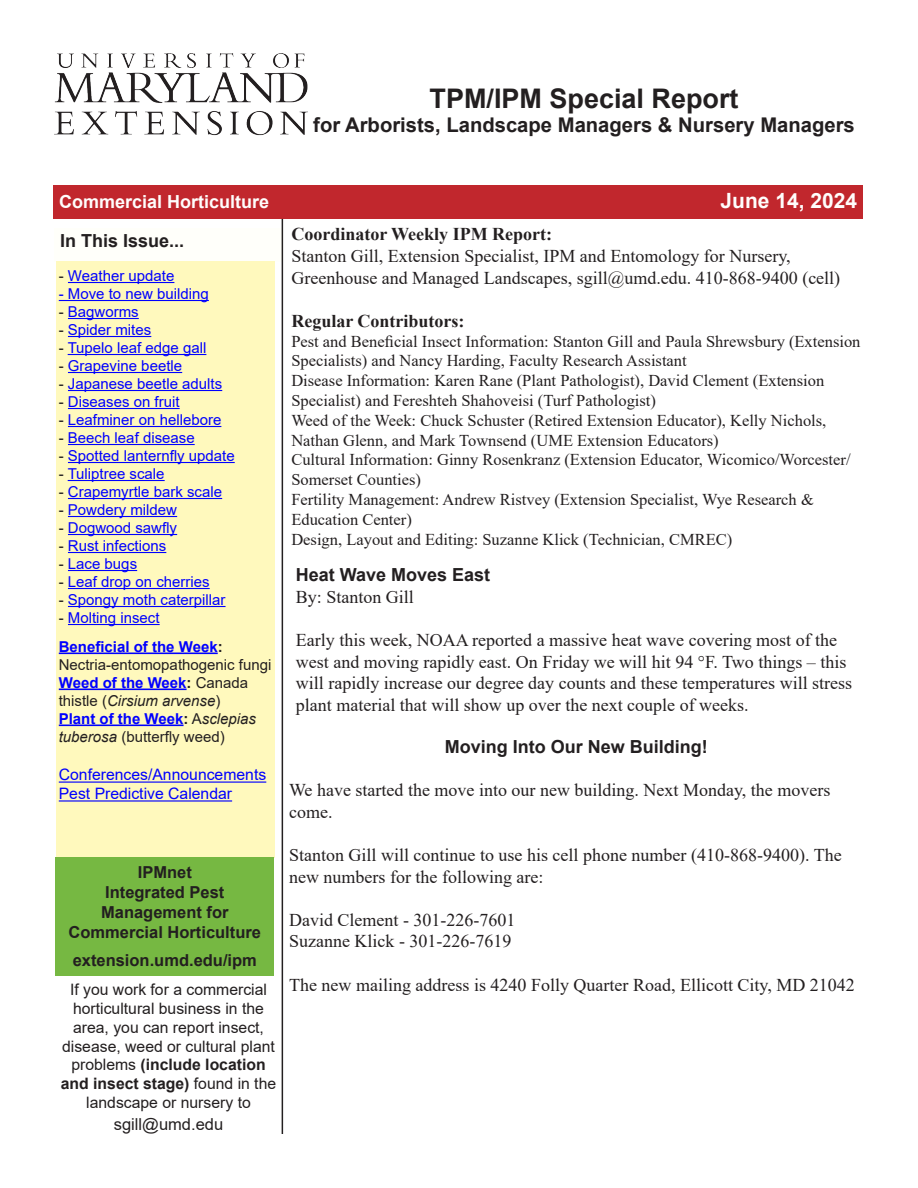
<style>
.page{position:relative;width:918px;height:1188px;background:#fff}
.page>*{position:absolute;margin:0;border:0;box-sizing:border-box;transform-origin:0 0}
.t1{font:700 27px "Arial";color:#231f20}
.t2{font:700 21px "Arial";color:#fffdfc}
.t3{font:700 20.25px "Arial";color:#231f20}
.t4{font:18px/21.6px "Times New Roman";color:#231f20}
.t5{font:700 18px "Arial";color:#231f20}
.t6{font:700 18px "Times New Roman";color:#231f20}
.t7{font:700 18px "Arial";color:#fffdfc}
.t8{font:16.5px/19.8px "Times New Roman";color:#231f20}
.t9{font:700 16.5px/19.8px "Arial";color:#231f20}
.t10{font:16.5px "Arial";color:#231f20}
.t11{font:15.75px/18.9px "Arial";color:#231f20;text-align:center}
.t12{font:15.75px/18.9px "Arial";color:#00f}
.t13{font:15px "Arial";color:#00f}
.t14{font:15px/18px "Arial";color:#231f20}
.s1{color:#231f20}
.s2{font-weight:700;color:#00f}
.s3{font-weight:700}
.s4{font-style:italic}
</style>
<div class="page">
<div style="left:53px;top:185px;width:810px;height:34px;background:#c1272d"></div>
<div style="left:54px;top:228px;width:228px;height:34px;background:#fffffa"></div>
<hr style="left:282px;top:219px;width:1px;height:915px;background:#231f20">
<img style="left:54px;top:54px;width:254px;height:82px">
<div style="left:56px;top:261px;width:218px;height:596px;background:#fff9bd"></div>
<hr style="left:68px;top:282px;width:106px;height:1px;background:#00f">
<hr style="left:59px;top:300px;width:150px;height:1px;background:#00f">
<hr style="left:68px;top:318px;width:71px;height:1px;background:#00f">
<hr style="left:68px;top:336px;width:83px;height:1px;background:#00f">
<hr style="left:68px;top:354px;width:138px;height:1px;background:#00f">
<hr style="left:68px;top:372px;width:114px;height:1px;background:#00f">
<hr style="left:68px;top:390px;width:154px;height:1px;background:#00f">
<hr style="left:68px;top:408px;width:112px;height:1px;background:#00f">
<hr style="left:68px;top:426px;width:153px;height:1px;background:#00f">
<hr style="left:68px;top:444px;width:127px;height:1px;background:#00f">
<hr style="left:68px;top:462px;width:167px;height:1px;background:#00f">
<hr style="left:68px;top:480px;width:97px;height:1px;background:#00f">
<hr style="left:68px;top:498px;width:154px;height:1px;background:#00f">
<hr style="left:68px;top:516px;width:109px;height:1px;background:#00f">
<hr style="left:68px;top:534px;width:109px;height:1px;background:#00f">
<hr style="left:68px;top:552px;width:98px;height:1px;background:#00f">
<hr style="left:68px;top:570px;width:69px;height:1px;background:#00f">
<hr style="left:68px;top:588px;width:142px;height:1px;background:#00f">
<hr style="left:68px;top:606px;width:158px;height:1px;background:#00f">
<hr style="left:68px;top:624px;width:92px;height:1px;background:#00f">
<hr style="left:59px;top:653px;width:159px;height:1px;background:#00f">
<hr style="left:59px;top:689px;width:128px;height:1px;background:#00f">
<hr style="left:59px;top:725px;width:125px;height:1px;background:#00f">
<hr style="left:59px;top:782px;width:207px;height:1px;background:#00f">
<hr style="left:59px;top:800px;width:173px;height:2px;background:#00f">
<div style="left:56px;top:857px;width:218px;height:119px;background:#76b842"></div>
<h1 class="t1" style="left:430px;top:79px;width:311px">TPM/IPM Special Report</h1>
<p class="t3" style="left:313px;top:111px;width:543px">for Arborists, Landscape Managers &amp; Nursery Managers</p>
<p class="t7" style="left:59px;top:189px;width:212px">Commercial Horticulture</p>
<p class="t2" style="left:721px;top:186px;width:138px">June 14, 2024</p>
<p class="t6" style="left:291px;top:221px;width:262px">Coordinator Weekly IPM Report:</p>
<p class="t4" style="left:291px;top:245px;width:550px">Stanton Gill, Extension Specialist, IPM and Entomology for Nursery,<br>Greenhouse and Managed Landscapes, sgill@umd.edu. 410-868-9400 (cell)</p>
<p class="t6" style="left:291px;top:308px;width:175px">Regular Contributors:</p>
<p class="t8" style="left:291px;top:331px;width:571px">Pest and Beneficial Insect Information: Stanton Gill and Paula Shrewsbury (Extension Specialists) and Nancy Harding, Faculty Research Assistant<br>Disease Information: Karen Rane (Plant Pathologist), David Clement (Extension Specialist) and Fereshteh Shahoveisi (Turf Pathologist)<br>Weed of the Week: Chuck Schuster (Retired Extension Educator), Kelly Nichols, Nathan Glenn, and Mark Townsend (UME Extension Educators)<br>Cultural Information: Ginny Rosenkranz (Extension Educator, Wicomico/Worcester/ Somerset Counties)<br>Fertility Management: Andrew Ristvey (Extension Specialist, Wye Research &amp; Education Center)<br>Design, Layout and Editing: Suzanne Klick (Technician, CMREC)</p>
<p class="t5" style="left:60px;top:228px;width:126px">In This Issue...</p>
<p class="t13" style="left:59px;top:265px;width:117px"><span class="s1">-</span> Weather update</p>
<p class="t13" style="left:59px;top:283px;width:152px">- Move to new building</p>
<p class="t13" style="left:59px;top:301px;width:82px"><span class="s1">-</span> Bagworms</p>
<p class="t13" style="left:59px;top:319px;width:94px"><span class="s1">-</span> Spider mites</p>
<p class="t13" style="left:59px;top:337px;width:149px"><span class="s1">-</span> Tupelo leaf edge gall</p>
<p class="t13" style="left:59px;top:355px;width:125px"><span class="s1">-</span> Grapevine beetle</p>
<p class="t13" style="left:59px;top:373px;width:165px"><span class="s1">-</span> Japanese beetle adults</p>
<p class="t13" style="left:59px;top:391px;width:122px"><span class="s1">-</span> Diseases on fruit</p>
<p class="t13" style="left:59px;top:409px;width:164px"><span class="s1">-</span> Leafminer on hellebore</p>
<p class="t13" style="left:59px;top:427px;width:137px"><span class="s1">-</span> Beech leaf disease</p>
<p class="t13" style="left:59px;top:445px;width:177px"><span class="s1">-</span> Spotted lanternfly update</p>
<p class="t13" style="left:59px;top:463px;width:107px"><span class="s1">-</span> Tuliptree scale</p>
<p class="t13" style="left:59px;top:481px;width:165px"><span class="s1">-</span> Crapemyrtle bark scale</p>
<p class="t13" style="left:59px;top:499px;width:120px"><span class="s1">-</span> Powdery mildew</p>
<p class="t13" style="left:59px;top:517px;width:120px"><span class="s1">-</span> Dogwood sawfly</p>
<p class="t13" style="left:59px;top:535px;width:109px"><span class="s1">-</span> Rust infections</p>
<p class="t13" style="left:59px;top:553px;width:80px"><span class="s1">-</span> Lace bugs</p>
<p class="t13" style="left:59px;top:571px;width:152px"><span class="s1">-</span> Leaf drop on cherries</p>
<p class="t13" style="left:59px;top:589px;width:168px"><span class="s1">-</span> Spongy moth caterpillar</p>
<p class="t13" style="left:59px;top:607px;width:102px"><span class="s1">-</span> Molting insect</p>
<p class="t14" style="left:59px;top:637px;width:214px"><span class="s2">Beneficial of the Week</span><span class="s3">:<br></span>Nectria-entomopathogenic fungi</p>
<p class="t14" style="left:59px;top:673px;width:191px"><span class="s2">Weed of the Week</span><span class="s3">:</span> Canada thistle (<span class="s4">Cirsium arvense</span>)</p>
<p class="t14" style="left:59px;top:709px;width:199px"><span class="s2">Plant of the Week</span><span class="s3">:</span> A<span class="s4">sclepias tuberosa</span> (butterfly weed)</p>
<p class="t12" style="left:59px;top:765px;width:209px">Conferences/Announcements<br>Pest Predictive Calendar</p>
<p class="t5" style="left:296px;top:562px;width:196px">Heat Wave Moves East</p>
<p class="t4" style="left:296px;top:585px;width:120px">By: Stanton Gill</p>
<p class="t4" style="left:296px;top:629px;width:558px">Early this week, NOAA reported a massive heat wave covering most of the west and moving rapidly east. On Friday we will hit 94 °F. Two things – this will rapidly increase our degree day counts and these temperatures will stress plant material that will show up over the next couple of weeks.</p>
<p class="t5" style="left:445px;top:734px;width:265px">Moving Into Our New Building!</p>
<p class="t4" style="left:289px;top:779px;width:543px">We have started the move into our new building. Next Monday, the movers come.</p>
<p class="t4" style="left:289px;top:844px;width:554px">Stanton Gill will continue to use his cell phone number (410-868-9400). The new numbers for the following are:</p>
<p class="t4" style="left:289px;top:908px;width:228px">David Clement - 301-226-7601</p>
<p class="t4" style="left:289px;top:930px;width:224px">Suzanne Klick - 301-226-7619</p>
<p class="t4" style="left:289px;top:973px;width:567px">The new mailing address is 4240 Folly Quarter Road, Ellicott City, MD 21042</p>
<p class="t9" style="left:138px;top:863px;width:56px">IPMnet</p>
<p class="t9" style="left:101px;top:882px;width:129px">Integrated Pest<br>Management for</p>
<p class="t9" style="left:69px;top:922px;width:194px">Commercial Horticulture</p>
<p class="t9" style="left:73px;top:951px;width:186px">extension.umd.edu/ipm</p>
<p class="t11" style="left:61px;top:980px;width:217px">If you work for a commercial horticultural business in the area, you can report insect, disease, weed or cultural plant problems <span class="s3">(include location and insect stage)</span> found in the landscape or nursery to</p>
<p class="t10" style="left:114px;top:1113px;width:111px">sgill@umd.edu</p>
</div>
